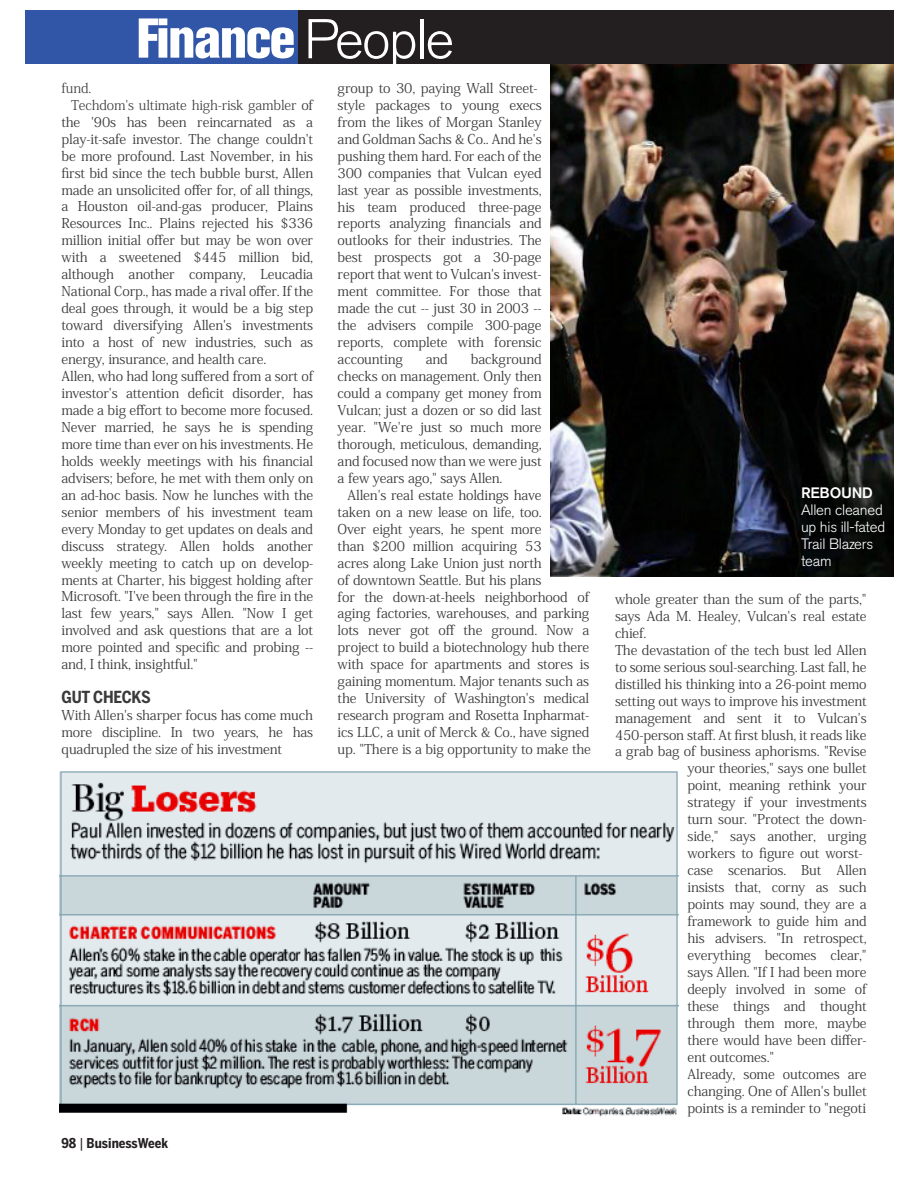
<style>
.page{position:relative;width:918px;height:1188px;background:#fff}
.page>*{position:absolute;margin:0;border:0;box-sizing:border-box;transform-origin:0 0}
.t1{font:800 condensed 55.5px "Akzidenz Grotesk BQ";letter-spacing:-.035em;color:#fff}
.t2{font:700 16.5px "Benton Sans Cond";letter-spacing:-.01em;color:#3a3a3a}
.t3{font:300 15px/17.1px "Akzidenz Grotesk BQ";letter-spacing:-.015em;color:#fff}
.t4{font:500 15px "Akzidenz Grotesk BQ";letter-spacing:-.015em;color:#fff}
.t5{font:13.5px/17px "Koz Min Pro";letter-spacing:-.01em;color:#3a3a3a;text-align:justify}
.t6{font:300 13.5px "Koz Min Pro";letter-spacing:-.01em;color:#3a3a3a}
.t7{font:700 13.5px "Benton Sans Cond";color:#231f20}
.s1{font-weight:300;font-stretch:normal}
.s2{font-weight:400}
</style>
<div class="page">
<img style="left:60px;top:771px;width:618px;height:346px">
<img style="left:551px;top:64px;width:343px;height:512px">
<div style="left:25px;top:10px;width:273px;height:54px;background:#3156a7"></div>
<div style="left:298px;top:10px;width:596px;height:54px;background:#231f20"></div>
<h1 class="t1" style="left:136px;top:6px;width:320px">Finance <span class="s1">People</span></h1>
<p class="t6" style="left:62px;top:78px;width:31px">fund.</p>
<p class="t6" style="left:71px;top:95px;width:243px">Techdom's ultimate high-risk gambler <span class="s2">of</span></p>
<p class="t5" style="left:62px;top:113px;width:253px">the '90s has been reincarnated as a</p>
<p class="t5" style="left:62px;top:130px;width:253px">play-it-safe investor. The change couldn't</p>
<p class="t5" style="left:62px;top:147px;width:253px">be more profound. Last November, in his</p>
<p class="t5" style="left:62px;top:164px;width:253px">first bid since the tech bubble burst, Allen</p>
<p class="t5" style="left:62px;top:181px;width:253px">made an unsolicited offer for, of all things,</p>
<p class="t5" style="left:62px;top:198px;width:253px">a Houston oil-and-gas producer, Plains</p>
<p class="t5" style="left:62px;top:215px;width:253px">Resources Inc.. Plains rejected his $336</p>
<p class="t5" style="left:62px;top:232px;width:253px">million initial offer but may be won over</p>
<p class="t5" style="left:62px;top:248px;width:253px">with a sweetened $445 million bid,</p>
<p class="t5" style="left:62px;top:265px;width:253px">although another company, Leucadia</p>
<p class="t5" style="left:62px;top:282px;width:253px">National Corp., has made a rival offer. If the</p>
<p class="t5" style="left:62px;top:299px;width:253px">deal goes through, it would be a big step</p>
<p class="t5" style="left:62px;top:316px;width:253px">toward diversifying Allen's investments</p>
<p class="t5" style="left:62px;top:333px;width:253px">into a host of new industries, such as</p>
<p class="t5" style="left:62px;top:350px;width:206px">energy, insurance, and health care.</p>
<p class="t5" style="left:62px;top:367px;width:253px">Allen, who had long suffered from a sort of</p>
<p class="t5" style="left:62px;top:384px;width:253px">investor's attention deficit disorder, has</p>
<p class="t5" style="left:62px;top:401px;width:253px">made a big effort to become more focused.</p>
<p class="t5" style="left:62px;top:418px;width:253px">Never married, he says he is spending</p>
<p class="t5" style="left:62px;top:435px;width:253px">more time than ever on his investments. He</p>
<p class="t5" style="left:62px;top:452px;width:253px">holds weekly meetings with his financial</p>
<p class="t5" style="left:62px;top:469px;width:253px">advisers; before, he met with them only on</p>
<p class="t5" style="left:62px;top:486px;width:253px">an ad-hoc basis. Now he lunches with the</p>
<p class="t5" style="left:62px;top:503px;width:253px">senior members of his investment team</p>
<p class="t5" style="left:62px;top:520px;width:253px">every Monday to get updates on deals and</p>
<p class="t5" style="left:62px;top:537px;width:253px">discuss strategy. Allen holds another</p>
<p class="t5" style="left:62px;top:554px;width:253px">weekly meeting to catch up on develop-</p>
<p class="t5" style="left:62px;top:571px;width:253px">ments at Charter, his biggest holding after</p>
<p class="t5" style="left:62px;top:588px;width:253px">Microsoft. "I've been through the fire in the</p>
<p class="t5" style="left:62px;top:605px;width:253px">last few years," says Allen. "Now I get</p>
<p class="t5" style="left:62px;top:621px;width:253px">involved and ask questions that are a lot</p>
<p class="t5" style="left:62px;top:638px;width:253px">more pointed and specific and probing --</p>
<p class="t5" style="left:62px;top:655px;width:138px">and, I think, insightful."</p>
<p class="t2" style="left:62px;top:687px;width:91px">GUT CHECKS</p>
<p class="t5" style="left:62px;top:706px;width:253px">With Allen's sharper focus has come much more discipline. In two years, he has quadrupled the size of his investment</p>
<p class="t7" style="left:62px;top:1135px;width:108px">98 <span class="s2">|</span> BusinessWeek</p>
<p class="t5" style="left:338px;top:79px;width:206px;text-align:left">group to 30, paying Wall Street&shy;style packages to young execs from the likes of Morgan Stanley and Goldman Sachs &amp; Co.. And he's pushing them hard. For each of the<br>300 companies that Vulcan eyed last year as possible investments, his team produced three-page reports analyzing financials and outlooks for their industries. The best prospects got a 30-page report that went to Vulcan's invest&shy;ment committee. For those that made the cut -- just 30 in 2003 -- the advisers compile 300-page reports, complete with forensic accounting</p>
<p class="t5" style="left:338px;top:350px;width:206px;text-indent:133px">background checks on management. Only then could a company get money from Vulcan; just a dozen or so did last year. "We're just so much more thorough, meticulous, demanding, and focused now than we were just a few years ago," says Allen.</p>
<p class="t5" style="left:338px;top:486px;width:255px;text-align:left;text-indent:10px">Allen's real estate holdings have<br>taken on a new lease on life, too.<br>Over eight years, he spent more<br>than $200 million acquiring 53<br>acres along Lake Union just north<br>of downtown Seattle. But his plans<br>for the down-at-heels neighborhood of aging factories, warehouses, and parking lots never got off the ground. Now a project to build a biotechnology hub there with space for apartments and stores is gaining momentum. Major tenants such as the University of Washington's medical research program and Rosetta Inpharmat&shy;ics LLC, a unit of Merck &amp; Co., have signed up. "There is a big opportunity to make the</p>
<p class="t4" style="left:801px;top:484px;width:73px">REBOUND</p>
<p class="t5" style="left:426px;top:350px;width:24px">and</p>
<p class="t3" style="left:801px;top:502px;width:86px">Allen cleaned up his ill-fated<br>Trail Blazers team</p>
<p class="t5" style="left:615px;top:590px;width:253px">whole greater than the sum of the parts,"</p>
<p class="t5" style="left:615px;top:607px;width:253px">says Ada M. Healey, Vulcan's real estate</p>
<p class="t5" style="left:615px;top:624px;width:33px">chief.</p>
<p class="t5" style="left:615px;top:641px;width:253px">The devastation of the tech bust led Allen</p>
<p class="t5" style="left:615px;top:658px;width:253px">to some serious soul-searching. Last fall, he</p>
<p class="t5" style="left:615px;top:675px;width:253px">distilled his thinking into a 26-point memo</p>
<p class="t5" style="left:615px;top:692px;width:253px">setting out ways to improve his investment</p>
<p class="t5" style="left:615px;top:709px;width:253px">management and sent it to Vulcan's</p>
<p class="t5" style="left:615px;top:726px;width:253px">450-person staff. At first blush, it reads like</p>
<p class="t5" style="left:615px;top:743px;width:253px">a grab bag of business aphorisms. "Revise</p>
<p class="t5" style="left:687px;top:760px;width:181px">your theories," says one bullet</p>
<p class="t5" style="left:687px;top:776px;width:181px">point, meaning rethink your</p>
<p class="t5" style="left:687px;top:793px;width:181px">strategy if your investments</p>
<p class="t5" style="left:687px;top:810px;width:181px">turn sour. "Protect the down-</p>
<p class="t5" style="left:687px;top:827px;width:181px">side," says another, urging</p>
<p class="t5" style="left:687px;top:844px;width:177px">workers to figure out worst-</p>
<p class="t5" style="left:687px;top:861px;width:181px">case scenarios. But Allen</p>
<p class="t5" style="left:687px;top:878px;width:181px">insists that, corny as such</p>
<p class="t5" style="left:687px;top:895px;width:181px">points may sound, they are a</p>
<p class="t5" style="left:687px;top:912px;width:181px">framework to guide him and</p>
<p class="t5" style="left:687px;top:929px;width:181px">his advisers. "In retrospect,</p>
<p class="t5" style="left:687px;top:946px;width:181px">everything becomes clear,"</p>
<p class="t5" style="left:687px;top:963px;width:181px">says Allen. "If I had been more</p>
<p class="t5" style="left:687px;top:980px;width:181px">deeply involved in some of</p>
<p class="t5" style="left:687px;top:997px;width:181px">these things and thought</p>
<p class="t5" style="left:687px;top:1014px;width:181px">through them more, maybe</p>
<p class="t5" style="left:687px;top:1031px;width:181px">there would have been differ-</p>
<p class="t5" style="left:687px;top:1048px;width:88px">ent outcomes."</p>
<p class="t5" style="left:687px;top:1065px;width:181px">Already, some outcomes are</p>
<p class="t5" style="left:687px;top:1082px;width:181px">changing. One of Allen's bullet</p>
<p class="t5" style="left:687px;top:1099px;width:180px">points is a reminder to "negoti</p>
</div>
